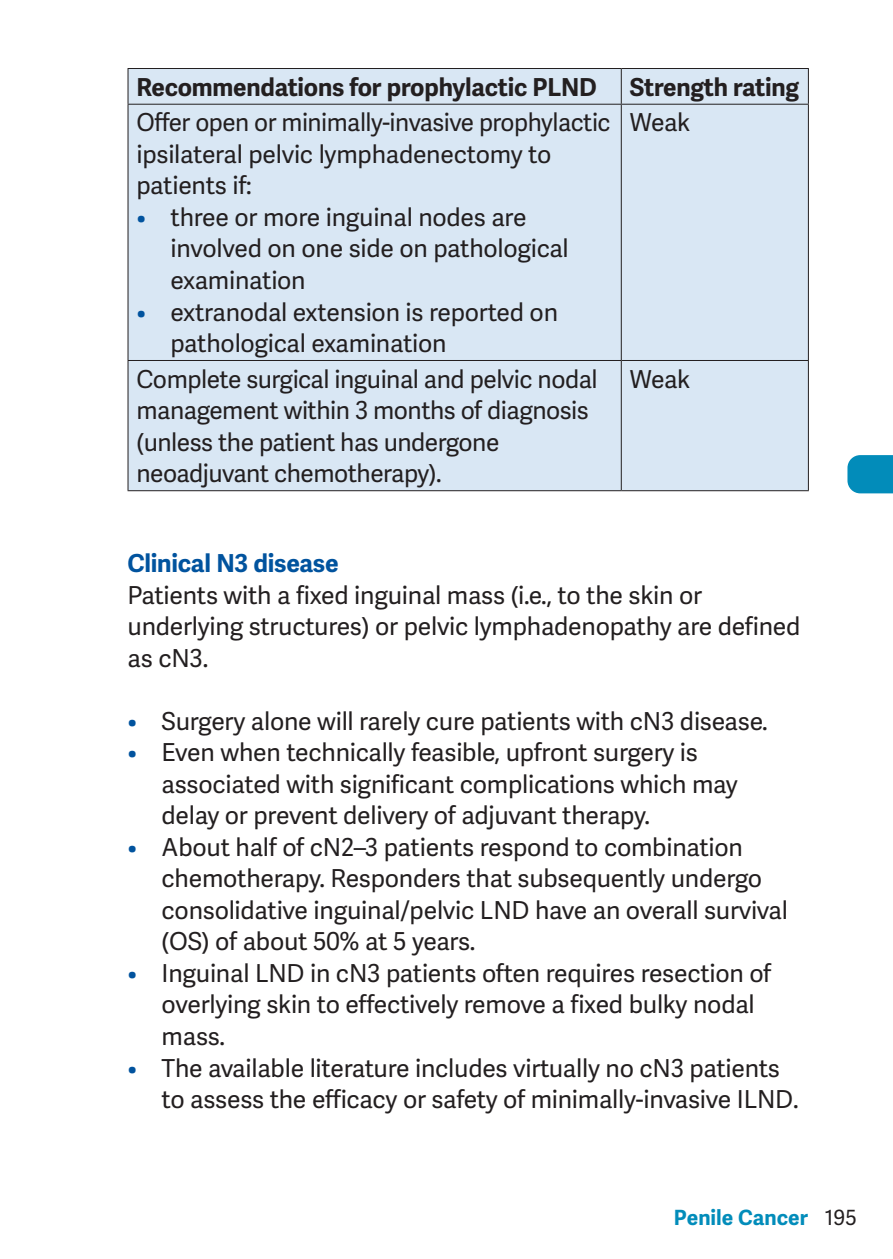
<style>
.page{position:relative;width:893px;height:1259px;background:#fff}
.page>*{position:absolute;margin:0;border:0;box-sizing:border-box;transform-origin:0 0}
.t1{font:24.6px/31.5px "Adelle Sans";letter-spacing:-.01em;color:#231f20}
.t2{font:700 24.6px "Adelle Sans";letter-spacing:-.01em;color:#231f20}
.t3{font:700 24.6px "Adelle Sans";letter-spacing:-.01em;color:#01539e}
.t4{font:700 21px "Adelle Sans";color:#028cba}
.s1{color:#01539e}
.s2{font-weight:400;color:#231f20}
</style>
<div class="page">
<svg style="left:847px;top:455px;width:46px;height:38px;background:#0e91bd"></svg>
<div style="left:129px;top:69px;width:679px;height:421px;background:#d9e7f4"></div>
<hr style="left:128px;top:68px;width:493px;height:1px;background:#231f20">
<hr style="left:127px;top:69px;width:2px;height:35px;background:#231f20">
<hr style="left:621px;top:68px;width:188px;height:1px;background:#231f20">
<hr style="left:808px;top:69px;width:1px;height:35px;background:#231f20">
<hr style="left:127px;top:105px;width:2px;height:255px;background:#231f20">
<hr style="left:808px;top:105px;width:1px;height:255px;background:#231f20">
<hr style="left:127px;top:361px;width:2px;height:129px;background:#231f20">
<hr style="left:808px;top:361px;width:1px;height:129px;background:#231f20">
<hr style="left:621px;top:69px;width:1px;height:35px;background:#231f20">
<hr style="left:128px;top:490px;width:493px;height:1px;background:#231f20">
<hr style="left:621px;top:490px;width:188px;height:1px;background:#231f20">
<hr style="left:128px;top:104px;width:493px;height:1px;background:#231f20">
<hr style="left:621px;top:104px;width:188px;height:1px;background:#231f20">
<hr style="left:621px;top:105px;width:1px;height:255px;background:#231f20">
<hr style="left:128px;top:360px;width:493px;height:1px;background:#231f20">
<hr style="left:621px;top:360px;width:188px;height:1px;background:#231f20">
<hr style="left:621px;top:361px;width:1px;height:129px;background:#231f20">
<p class="t2" style="left:137px;top:72px;width:462px">Recommendations for prophylactic PLND</p>
<p class="t2" style="left:630px;top:72px;width:171px">Strength rating</p>
<p class="t1" style="left:137px;top:108px;width:476px">Offer open or minimally-invasive prophylactic ipsilateral pelvic lymphadenectomy to patients if:</p>
<p class="t1" style="left:171px;top:202px;width:400px;text-indent:-34px"><span class="s1">•</span> three or more inguinal nodes are involved on one side on pathological examination</p>
<p class="t1" style="left:171px;top:297px;width:389px;text-indent:-34px"><span class="s1">•</span> extranodal extension is reported on pathological examination</p>
<p class="t1" style="left:630px;top:108px;width:62px">Weak</p>
<p class="t1" style="left:137px;top:364px;width:463px">Complete surgical inguinal and pelvic nodal management within 3 months of diagnosis (unless the patient has undergone neoadjuvant chemotherapy).</p>
<p class="t1" style="left:630px;top:364px;width:62px">Weak</p>
<p class="t3" style="left:128px;top:549px;width:213px">Clinical N3 disease</p>
<p class="t1" style="left:128px;top:580px;width:674px">Patients with a fixed inguinal mass (i.e., to the skin or underlying structures) or pelvic lymphadenopathy are defined as cN3.</p>
<p class="t1" style="left:128px;top:706px;width:642px"><span class="s1">•</span> Surgery alone will rarely cure patients with cN3 disease.</p>
<p class="t1" style="left:162px;top:737px;width:578px;text-indent:-34px"><span class="s1">•</span> Even when technically feasible, upfront surgery is associated with significant complications which may delay or prevent delivery of adjuvant therapy.</p>
<p class="t1" style="left:162px;top:832px;width:628px;text-indent:-34px"><span class="s1">•</span> About half of cN2–3 patients respond to combination chemotherapy. Responders that subsequently undergo consolidative inguinal/pelvic LND have an overall survival (OS) of about 50% at 5 years.</p>
<p class="t1" style="left:162px;top:958px;width:611px;text-indent:-34px"><span class="s1">•</span> Inguinal LND in cN3 patients often requires resection of overlying skin to effectively remove a fixed bulky nodal mass.</p>
<p class="t1" style="left:162px;top:1053px;width:639px;text-indent:-34px"><span class="s1">•</span> The available literature includes virtually no cN3 patients to assess the efficacy or safety of minimally-invasive ILND.</p>
<p class="t4" style="left:674px;top:1204px;width:184px">Penile Cancer <span class="s2">195</span></p>
</div>
